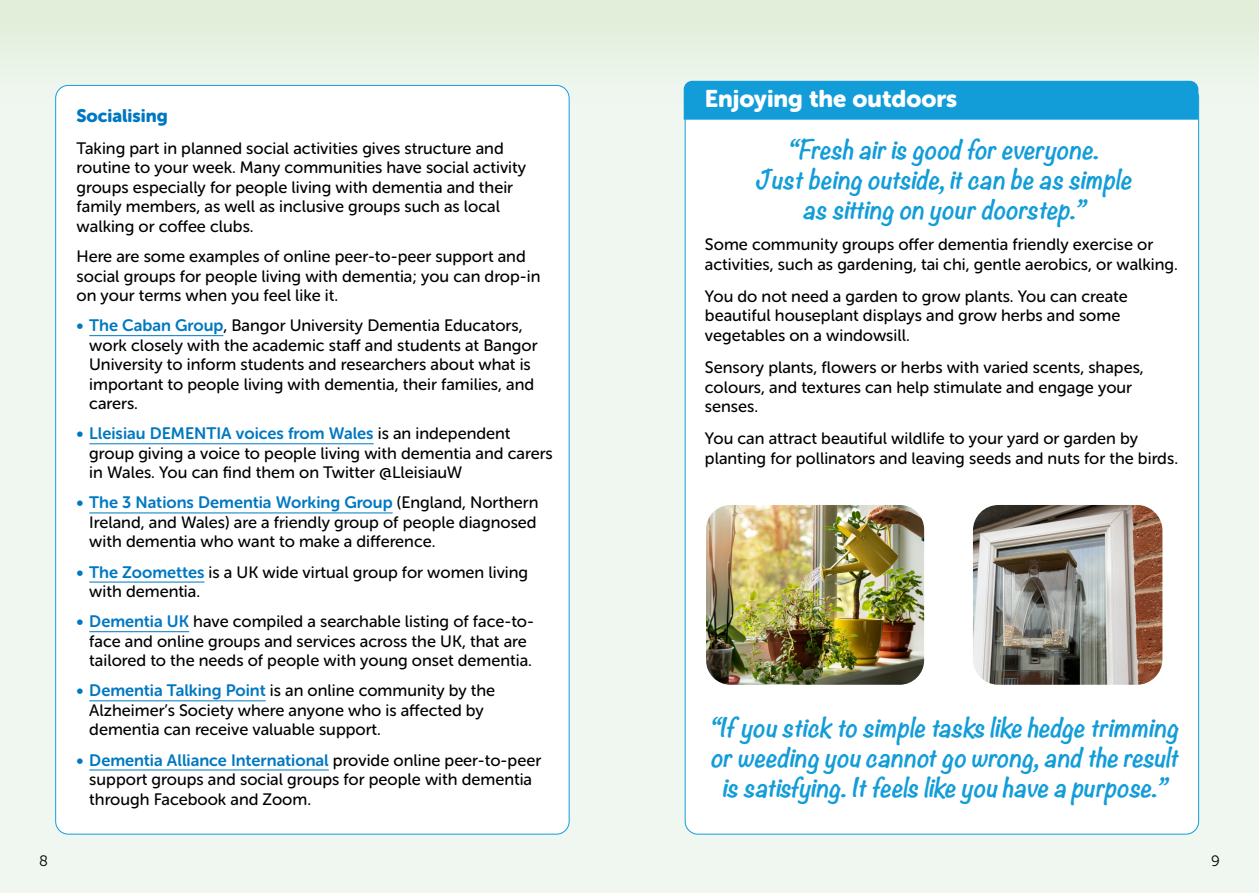
<style>
.page{position:relative;width:1259px;height:893px;background:#eff7f0}
.page>*{position:absolute;margin:0;border:0;box-sizing:border-box;transform-origin:0 0}
.t1{font:italic 700 24px/30px "Noteworthy";color:#129dd9;text-align:center}
.t2{font:18px "Museo Sans Rounded 900";color:#0078c1}
.t3{font:16.5px/19.5px "Museo Sans Rounded 500";color:#000}
.t4{font:15px "Museo Sans Rounded 300";color:#000}
.s1{font-family:"Museo Sans Rounded 700";color:#0078c1}
.s2{font-family:"Museo Sans Rounded 900";font-weight:400;font-style:normal;color:#fff}
</style>
<div class="page">
<svg style="left:0;top:0;width:1259px;height:105px;fill:#e6f0e1"></svg>
<div style="left:56px;top:85px;width:513px;height:749px;background:#fff;border-radius:13px"></div>
<hr style="left:89px;top:335px;width:134px;height:1px;background:#0078c1">
<hr style="left:89px;top:444px;width:285px;height:1px;background:#0078c1">
<hr style="left:89px;top:513px;width:304px;height:1px;background:#0078c1">
<hr style="left:89px;top:582px;width:115px;height:1px;background:#0078c1">
<hr style="left:89px;top:631px;width:100px;height:1px;background:#0078c1">
<hr style="left:89px;top:701px;width:177px;height:1px;background:#0078c1">
<hr style="left:89px;top:770px;width:240px;height:1px;background:#0078c1">
<div style="left:685px;top:85px;width:513px;height:749px;background:#fff;border-radius:13px"></div>
<div style="left:684px;top:81px;width:514px;height:39px;background:#129dd9"></div>
<img style="left:706px;top:505px;width:218px;height:180px">
<img style="left:973px;top:505px;width:189px;height:180px">
<p class="t2" style="left:77px;top:105px;width:93px">Socialising</p>
<p class="t3" style="left:77px;top:139px;width:451px">Taking part in planned social activities gives structure and routine to your week. Many communities have social activity groups especially for people living with dementia and their family members, as well as inclusive groups such as local walking or cofee clubs.</p>
<p class="t3" style="left:77px;top:247px;width:465px">Here are some examples of online peer-to-peer support and social groups for people living with dementia; you can drop-in on your terms when you feel like it.</p>
<p class="t3" style="left:89px;top:316px;width:450px;text-indent:-13px"><span class="s1">• The Caban Group</span>, Bangor University Dementia Educators, work closely with the academic staf and students at Bangor University to inform students and researchers about what is important to people living with dementia, their families, and carers.</p>
<p class="t3" style="left:89px;top:424px;width:465px;text-indent:-13px"><span class="s1">• Lleisiau DEMENTIA voices from Wales</span> is an independent group giving a voice to people living with dementia and carers in Wales. You can fnd them on Twitter @LleisiauW</p>
<p class="t3" style="left:89px;top:493px;width:451px;text-align:justify;text-indent:-13px"><span class="s1">• The 3 Nations Dementia Working Group</span> (England, Northern Ireland, and Wales) are a friendly group of people diagnosed with dementia who want to make a diference.</p>
<p class="t3" style="left:89px;top:562px;width:440px;text-indent:-13px"><span class="s1">• The Zoomettes</span> is a UK wide virtual group for women living with dementia.</p>
<p class="t3" style="left:89px;top:612px;width:446px;text-indent:-13px"><span class="s1">• Dementia UK</span> have compiled a searchable listing of face-to&shy;face and online groups and services across the UK, that are tailored to the needs of people with young onset dementia.</p>
<p class="t3" style="left:89px;top:681px;width:407px;text-indent:-13px"><span class="s1">• Dementia Talking Point</span> is an online community by the<br>Alzheimer’s Society where anyone who is afected by dementia can receive valuable support.</p>
<p class="t3" style="left:89px;top:750px;width:453px;text-indent:-13px"><span class="s1">• Dementia Alliance International</span> provide online peer-to-peer support groups and social groups for people with dementia through Facebook and Zoom.</p>
<p class="t1" style="left:788px;top:71px;width:319px;line-height:51.3px;text-align:left;text-indent:-83px"><span class="s2">Enjoying the outdoors </span>“Freshairisgoodforeveryone.</p>
<p class="t1" style="left:755px;top:163px;width:385px">Justbeingoutside,itcanbeassimple assittingonyourdoorstep.”</p>
<p class="t3" style="left:705px;top:235px;width:474px">Some community groups ofer dementia friendly exercise or activities, such as gardening, tai chi, gentle aerobics, or walking.</p>
<p class="t3" style="left:705px;top:286px;width:424px">You do not need a garden to grow plants. You can create beautiful houseplant displays and grow herbs and some vegetables on a windowsill.</p>
<p class="t3" style="left:705px;top:358px;width:440px">Sensory plants, fowers or herbs with varied scents, shapes, colours, and textures can help stimulate and engage your senses.</p>
<p class="t3" style="left:705px;top:429px;width:474px">You can attract beautiful wildlife to your yard or garden by planting for pollinators and leaving seeds and nuts for the birds.</p>
<p class="t1" style="left:710px;top:711px;width:477px">“Ifyousticktosimpletaskslikehedgetrimming orweedingyoucannotgowrong,andtheresult issatisfying.Itfeelslikeyouhaveapurpose.”</p>
<p class="t4" style="left:39px;top:853px;width:10px">8</p>
<p class="t4" style="left:1211px;top:853px;width:10px">9</p>
</div>
